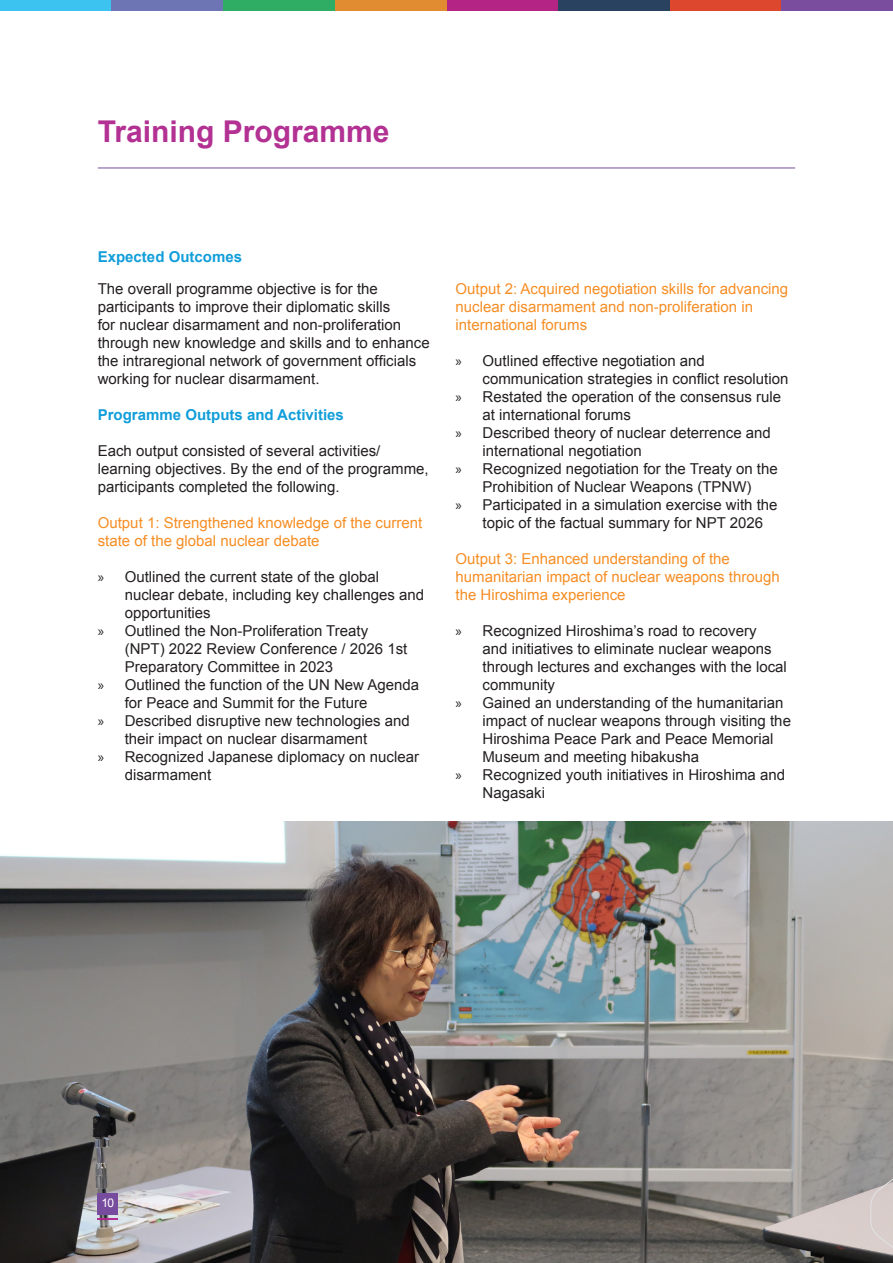
<style>
.page{position:relative;width:893px;height:1263px;background:#fff}
.page>*{position:absolute;margin:0;border:0;box-sizing:border-box;transform-origin:0 0}
.t1{font:700 30px "Arial";color:#b23193}
.t2{font:15px/18px "Arial";color:#231f20}
.t3{font:15px/18px "Arial";color:#f68e25}
.t4{font:700 15px "Arial";color:#119eda}
.t5{font:12px "Arial";color:#fff}
.s1{font-family:"Myriad Pro"}
</style>
<div class="page">
<div style="left:0;top:0;width:112px;height:11px;background:#3dc3ef"></div>
<div style="left:446px;top:0;width:112px;height:11px;background:#b32484"></div>
<div style="left:223px;top:0;width:112px;height:11px;background:#2fad65"></div>
<div style="left:670px;top:0;width:111px;height:11px;background:#dd472e"></div>
<div style="left:112px;top:0;width:111px;height:11px;background:#6d75b4"></div>
<div style="left:558px;top:0;width:112px;height:11px;background:#294260"></div>
<div style="left:335px;top:0;width:111px;height:11px;background:#e28c31"></div>
<div style="left:781px;top:0;width:112px;height:11px;background:#7a4d9f"></div>
<hr style="left:98px;top:168px;width:697px;height:1px;background:#774b9d">
<img style="left:0;top:821px;width:893px;height:442px">
<svg style="left:870px;top:1166px;width:23px;height:94px;background:#bdb6b4"></svg>
<div style="left:98px;top:1193px;width:20px;height:22px;background:#774b9d"></div>
<hr style="left:98px;top:1218px;width:20px;height:2px;background:#b2248f">
<p class="t1" style="left:98px;top:112px;width:293px">Training Programme</p>
<p class="t4" style="left:98px;top:247px;width:146px">Expected Outcomes</p>
<p class="t2" style="left:98px;top:280px;width:333px">The overall programme objective is for the participants to improve their diplomatic skills<br>for nuclear disarmament and non-proliferation through new knowledge and skills and to enhance the intraregional network of government officials working for nuclear disarmament.</p>
<p class="t4" style="left:98px;top:405px;width:248px">Programme Outputs and Activities</p>
<p class="t2" style="left:98px;top:442px;width:332px">Each output consisted of several activities/ learning objectives. By the end of the programme, participants completed the following.</p>
<p class="t3" style="left:98px;top:514px;width:326px">Output 1: Strengthened knowledge of the current state of the global nuclear debate</p>
<p class="t2" style="left:125px;top:568px;width:301px;text-indent:-27px"><span class="s1">»</span> Outlined the current state of the global nuclear debate, including key challenges and opportunities</p>
<p class="t2" style="left:125px;top:622px;width:284px;text-indent:-27px"><span class="s1">»</span> Outlined the Non-Proliferation Treaty (NPT) 2022 Review Conference / 2026 1st<br>Preparatory Committee in 2023</p>
<p class="t2" style="left:125px;top:676px;width:296px;text-indent:-27px"><span class="s1">»</span> Outlined the function of the UN New Agenda for Peace and Summit for the Future</p>
<p class="t2" style="left:125px;top:712px;width:287px;text-indent:-27px"><span class="s1">»</span> Described disruptive new technologies and their impact on nuclear disarmament</p>
<p class="t2" style="left:125px;top:748px;width:296px;text-indent:-27px"><span class="s1">»</span> Recognized Japanese diplomacy on nuclear disarmament</p>
<p class="t3" style="left:455px;top:280px;width:334px">Output 2: Acquired negotiation skills for advancing nuclear disarmament and non-proliferation in international forums</p>
<p class="t2" style="left:482px;top:352px;width:307px;text-indent:-27px"><span class="s1">»</span> Outlined effective negotiation and communication strategies in conflict resolution</p>
<p class="t2" style="left:482px;top:388px;width:300px;text-indent:-27px"><span class="s1">»</span> Restated the operation of the consensus rule at international forums</p>
<p class="t2" style="left:482px;top:424px;width:290px;text-indent:-27px"><span class="s1">»</span> Described theory of nuclear deterrence and international negotiation</p>
<p class="t2" style="left:455px;top:460px;width:324px;text-align:center"><span class="s1">»</span> Recognized negotiation for the Treaty on the<br>Prohibition of Nuclear Weapons (TPNW)</p>
<p class="t2" style="left:482px;top:496px;width:297px;text-indent:-27px"><span class="s1">»</span> Participated in a simulation exercise with the topic of the factual summary for NPT 2026</p>
<p class="t3" style="left:455px;top:550px;width:326px">Output 3: Enhanced understanding of the humanitarian impact of nuclear weapons through the Hiroshima experience</p>
<p class="t2" style="left:482px;top:622px;width:306px;text-indent:-27px"><span class="s1">»</span> Recognized Hiroshima’s road to recovery<br>and initiatives to eliminate nuclear weapons through lectures and exchanges with the local community</p>
<p class="t2" style="left:482px;top:694px;width:310px;text-indent:-27px"><span class="s1">»</span> Gained an understanding of the humanitarian impact of nuclear weapons through visiting the Hiroshima Peace Park and Peace Memorial Museum and meeting hibakusha</p>
<p class="t2" style="left:482px;top:766px;width:304px;text-indent:-27px"><span class="s1">»</span> Recognized youth initiatives in Hiroshima and<br>Nagasaki</p>
<p class="t5" style="left:101px;top:1194px;width:14px">10</p>
</div>
